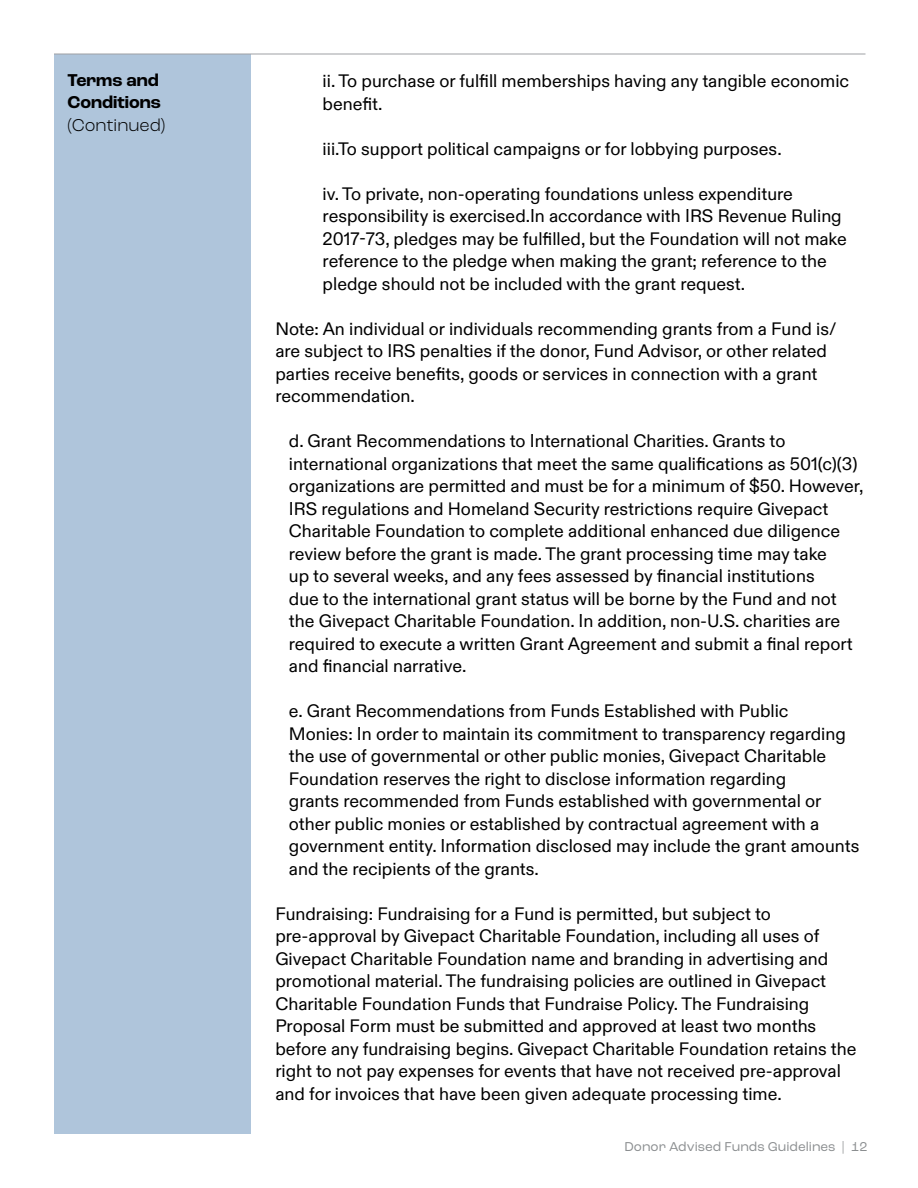
<style>
.page{position:relative;width:918px;height:1188px;background:#fff}
.page>*{position:absolute;margin:0;border:0;box-sizing:border-box;transform-origin:0 0}
.t1{font:18px/22.5px "ABC Diatype Variable";color:#000}
.t2{font:700 18px/22.5px "Roc Grotesk";color:#000}
.t3{font:300 18px "Roc Grotesk";color:#000}
.t4{font:13.5px "Roc Grotesk";color:#8b8e90}
</style>
<div class="page">
<div style="left:54px;top:54px;width:197px;height:1080px;background:#afc5db"></div>
<hr style="left:54px;top:54px;width:812px;height:1px;background:#9fa1a4">
<p class="t2" style="left:68px;top:69px;width:95px">Terms and<br>Conditions</p>
<p class="t3" style="left:68px;top:114px;width:99px">(Continued)</p>
<p class="t1" style="left:323px;top:69px;width:528px">ii. To purchase or fulfill memberships having any tangible economic benefit.</p>
<p class="t1" style="left:323px;top:136px;width:461px">iii.To support political campaigns or for lobbying purposes.</p>
<p class="t1" style="left:323px;top:181px;width:526px">iv. To private, non-operating foundations unless expenditure responsibility is exercised.In accordance with IRS Revenue Ruling 2017-73, pledges may be fulfilled, but the Foundation will not make reference to the pledge when making the grant; reference to the pledge should not be included with the grant request.</p>
<p class="t1" style="left:275px;top:316px;width:563px">Note: An individual or individuals recommending grants from a Fund is/ are subject to IRS penalties if the donor, Fund Advisor, or other related parties receive benefits, goods or services in connection with a grant recommendation.</p>
<p class="t1" style="left:289px;top:429px;width:576px">d. Grant Recommendations to International Charities. Grants to international organizations that meet the same qualifications as 501(c)(3) organizations are permitted and must be for a minimum of $50. However, IRS regulations and Homeland Security restrictions require Givepact Charitable Foundation to complete additional enhanced due diligence review before the grant is made. The grant processing time may take<br>up to several weeks, and any fees assessed by financial institutions<br>due to the international grant status will be borne by the Fund and not the Givepact Charitable Foundation. In addition, non-U.S. charities are required to execute a written Grant Agreement and submit a final report and financial narrative.</p>
<p class="t1" style="left:289px;top:699px;width:572px">e. Grant Recommendations from Funds Established with Public<br>Monies: In order to maintain its commitment to transparency regarding the use of governmental or other public monies, Givepact Charitable Foundation reserves the right to disclose information regarding<br>grants recommended from Funds established with governmental or other public monies or established by contractual agreement with a government entity. Information disclosed may include the grant amounts and the recipients of the grants.</p>
<p class="t1" style="left:275px;top:901px;width:583px">Fundraising: Fundraising for a Fund is permitted, but subject to pre-approval by Givepact Charitable Foundation, including all uses of Givepact Charitable Foundation name and branding in advertising and promotional material. The fundraising policies are outlined in Givepact Charitable Foundation Funds that Fundraise Policy. The Fundraising Proposal Form must be submitted and approved at least two months before any fundraising begins. Givepact Charitable Foundation retains the right to not pay expenses for events that have not received pre-approval and for invoices that have been given adequate processing time.</p>
<p class="t4" style="left:624px;top:1139px;width:245px">Donor Advised Funds Guidelines | 12</p>
</div>
